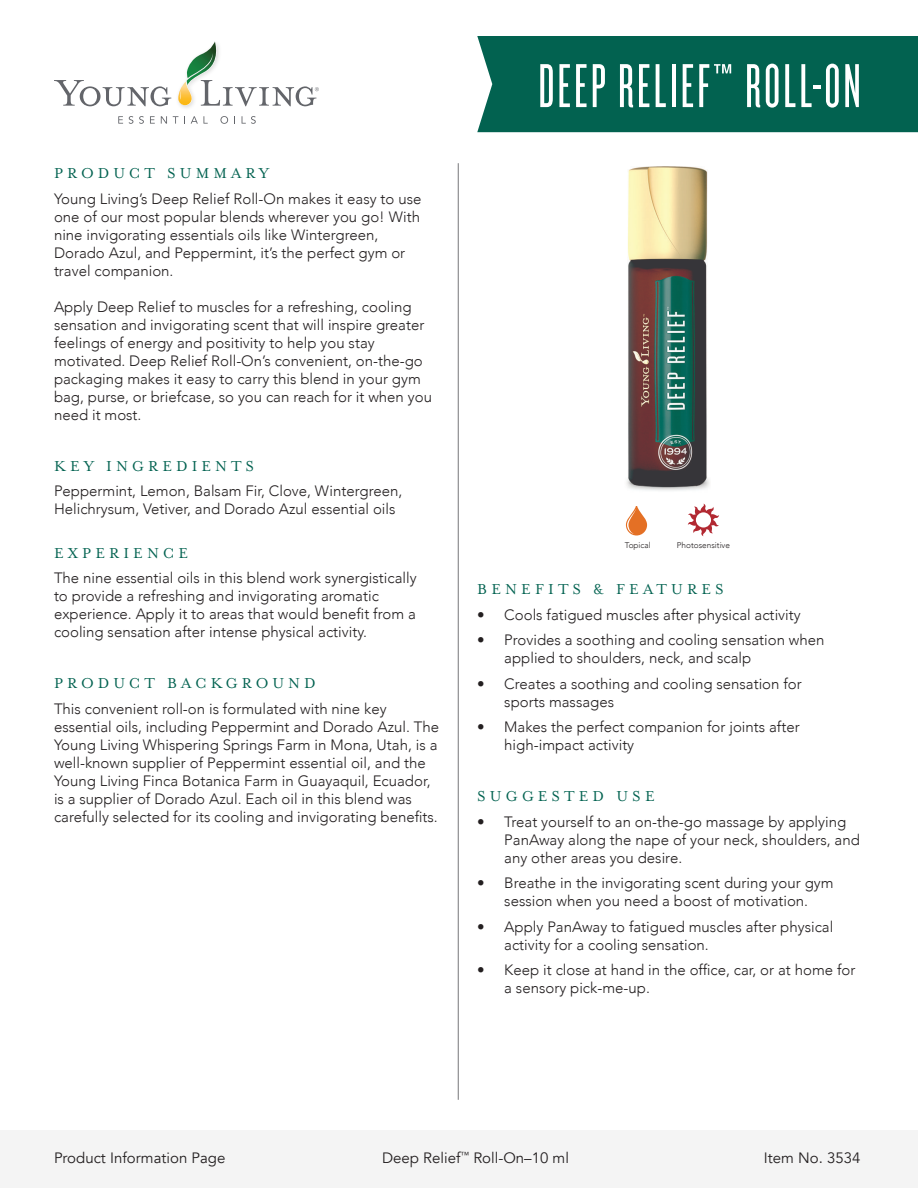
<style>
.page{position:relative;width:918px;height:1188px;background:#fff}
.page>*{position:absolute;margin:0;border:0;box-sizing:border-box;transform-origin:0 0}
.t1{font:64.5px "Knockout 26 Junior Flywght";letter-spacing:.05em;color:#fff}
.t2{font:16.5px "Mrs Eaves OT";letter-spacing:.25em;color:#026250}
.t3{font:300 15px/18px "Avenir";color:#231f20}
.t4{font:15px "Avenir";color:#231f20}
.t5{font:300 8.25px "Avenir";color:#231f20}
</style>
<div class="page">
<svg style="left:626px;top:506px;width:21px;height:29px"></svg>
<div style="left:0;top:1130px;width:918px;height:58px;background:#f4f4f4"></div>
<img style="left:181px;top:106px;width:10px;height:2px">
<svg style="left:118px;top:116px;width:5px;height:8px"></svg>
<svg style="left:129px;top:116px;width:4px;height:8px"></svg>
<svg style="left:139px;top:116px;width:5px;height:8px"></svg>
<svg style="left:150px;top:116px;width:5px;height:8px"></svg>
<svg style="left:161px;top:116px;width:6px;height:8px"></svg>
<svg style="left:173px;top:116px;width:5px;height:8px"></svg>
<svg style="left:191px;top:116px;width:17px;height:8px"></svg>
<svg style="left:220px;top:116px;width:8px;height:8px"></svg>
<svg style="left:242px;top:116px;width:14px;height:8px"></svg>
<svg style="left:54px;top:41px;width:265px;height:65px"></svg>
<hr style="left:458px;top:163px;width:1px;height:937px;background:#777779">
<div style="left:477px;top:36px;width:441px;height:96px;background:#026250"></div>
<img style="left:626px;top:166px;width:84px;height:338px">
<svg style="left:688px;top:504px;width:31px;height:32px"></svg>
<p class="t2" style="left:54px;top:164px;width:217px">PRODUCT SUMMARY</p>
<p class="t3" style="left:54px;top:190px;width:369px">Young Living’s Deep Relief Roll-On makes it easy to use one of our most popular blends wherever you go! With nine invigorating essentials oils like Wintergreen, Dorado Azul, and Peppermint, it’s the perfect gym or travel companion.</p>
<p class="t3" style="left:54px;top:298px;width:380px">Apply Deep Relief to muscles for a refreshing, cooling sensation and invigorating scent that will inspire greater feelings of energy and positivity to help you stay motivated. Deep Relief Roll-On’s convenient, on-the-go packaging makes it easy to carry this blend in your gym bag, purse, or briefcase, so you can reach for it when you need it most.</p>
<p class="t2" style="left:54px;top:457px;width:202px">KEY INGREDIENTS</p>
<p class="t3" style="left:54px;top:482px;width:350px">Peppermint, Lemon, Balsam Fir, Clove, Wintergreen,<br>Helichrysum, Vetiver, and Dorado Azul essential oils</p>
<p class="t2" style="left:54px;top:544px;width:136px">EXPERIENCE</p>
<p class="t3" style="left:54px;top:569px;width:364px">The nine essential oils in this blend work synergistically to provide a refreshing and invigorating aromatic experience. Apply it to areas that would benefit from a cooling sensation after intense physical activity.</p>
<p class="t2" style="left:54px;top:674px;width:263px">PRODUCT BACKGROUND</p>
<p class="t3" style="left:54px;top:700px;width:387px">This convenient roll-on is formulated with nine key essential oils, including Peppermint and Dorado Azul. The Young Living Whispering Springs Farm in Mona, Utah, is a well-known supplier of Peppermint essential oil, and the Young Living Finca Botanica Farm in Guayaquil, Ecuador, is a supplier of Dorado Azul. Each oil in this blend was carefully selected for its cooling and invigorating benefits.</p>
<p class="t1" style="left:538px;top:50px;width:324px">DEEP RELIEF™ ROLL-ON</p>
<p class="t5" style="left:625px;top:541px;width:27px">Topical</p>
<p class="t5" style="left:677px;top:541px;width:55px">Photosensitive</p>
<p class="t2" style="left:477px;top:580px;width:248px">BENEFITS &amp; FEATURES</p>
<p class="t3" style="left:477px;top:606px;width:325px">• Cools fatigued muscles after physical activity</p>
<p class="t3" style="left:504px;top:631px;width:322px;text-indent:-27px">• Provides a soothing and cooling sensation when applied to shoulders, neck, and scalp</p>
<p class="t3" style="left:504px;top:675px;width:299px;text-indent:-27px">• Creates a soothing and cooling sensation for sports massages</p>
<p class="t3" style="left:504px;top:718px;width:297px;text-indent:-27px">• Makes the perfect companion for joints after high-impact activity</p>
<p class="t2" style="left:477px;top:787px;width:179px">SUGGESTED USE</p>
<p class="t3" style="left:504px;top:813px;width:357px;text-indent:-27px">• Treat yourself to an on-the-go massage by applying<br>PanAway along the nape of your neck, shoulders, and any other areas you desire.</p>
<p class="t3" style="left:477px;top:874px;width:358px;text-align:center">• Breathe in the invigorating scent during your gym session when you need a boost of motivation.</p>
<p class="t3" style="left:504px;top:918px;width:330px;text-indent:-27px">• Apply PanAway to fatigued muscles after physical activity for a cooling sensation.</p>
<p class="t3" style="left:504px;top:961px;width:353px;text-indent:-27px">• Keep it close at hand in the office, car, or at home for a sensory pick-me-up.</p>
<p class="t4" style="left:54px;top:1148px;width:173px">Product Information Page</p>
<p class="t4" style="left:382px;top:1148px;width:188px">Deep Relief<sup>™</sup> Roll-On–10 ml</p>
<p class="t4" style="left:764px;top:1148px;width:98px">Item No. 3534</p>
</div>
